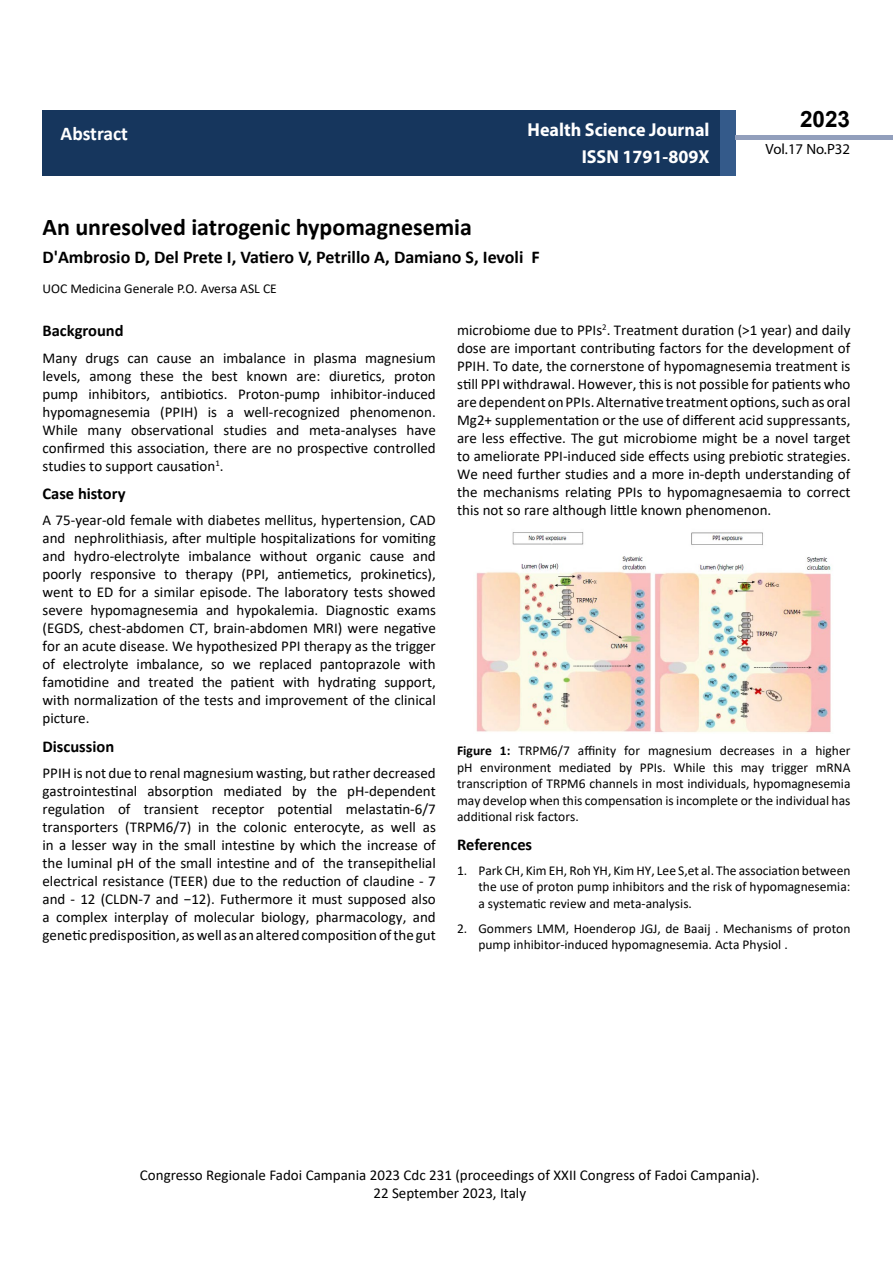
<style>
.page{position:relative;width:893px;height:1263px;background:#fff}
.page>*{position:absolute;margin:0;border:0;box-sizing:border-box;transform-origin:0 0}
.t1{font:700 24px "Calibri";color:#000}
.t2{font:700 22.5px "Arial";color:#000}
.t3{font:700 19.5px "Calibri";color:#fff}
.t4{font:700 18.75px/27.2px "Myriad Pro";color:#fff;text-align:right;scale:.96 1}
.t5{font:700 18px "Calibri";color:#000}
.t6{font:700 16.5px "Calibri";color:#000}
.t7{font:15px/18px "Calibri";color:#000;text-align:justify}
.t8{font:14.85px "Myriad Pro";color:#000}
.t9{font:13.5px/16.5px "Calibri";color:#000;text-align:justify}
.s1{font-weight:700}
</style>
<div class="page">
<img style="left:476px;top:532px;width:355px;height:201px">
<div style="left:43px;top:110px;width:678px;height:66px;background:#16365d"></div>
<div style="left:720px;top:110px;width:16px;height:66px;background:#345a8a"></div>
<div style="left:736px;top:135px;width:157px;height:5px;background:#929fbc"></div>
<h3 class="t3" style="left:61px;top:120px;width:69px">Abstract</h3>
<p class="t4" style="left:528px;top:116px;width:191px">Health Science Journal<br>ISSN 1791-809X</p>
<h1 class="t1" style="left:43px;top:210px;width:431px">An unresolved iatrogenic hypomagnesemia</h1>
<p class="t5" style="left:43px;top:244px;width:499px">D'Ambrosio D, Del Prete I, Vatiero V, Petrillo A, Damiano S, Ievoli F</p>
<p class="t9" style="left:43px;top:280px;width:236px">UOC Medicina Generale P.O. Aversa ASL CE</p>
<h2 class="t2" style="left:800px;top:104px;width:52px">2023</h2>
<p class="t8" style="left:766px;top:140px;width:86px">Vol.17 No.P32</p>
<p class="t6" style="left:43px;top:319px;width:83px">Background</p>
<p class="t7" style="left:43px;top:348px;width:395px">Many drugs can cause an imbalance in plasma magnesium levels, among these the best known are: diuretics, proton pump inhibitors, antibiotics. Proton-pump inhibitor-induced hypomagnesemia (PPIH) is a well-recognized phenomenon.<br>While many observational studies and meta-analyses have confirmed this association, there are no prospective controlled studies to support causation<sup>1</sup>.</p>
<p class="t6" style="left:43px;top:482px;width:84px">Case history</p>
<p class="t7" style="left:43px;top:511px;width:395px">A 75-year-old female with diabetes mellitus, hypertension, CAD and nephrolithiasis, after multiple hospitalizations for vomiting and hydro-electrolyte imbalance without organic cause and poorly responsive to therapy (PPI, antiemetics, prokinetics), went to ED for a similar episode. The laboratory tests showed severe hypomagnesemia and hypokalemia. Diagnostic exams (EGDS, chest-abdomen CT, brain-abdomen MRI) were negative for an acute disease. We hypothesized PPI therapy as the trigger of electrolyte imbalance, so we replaced pantoprazole with famotidine and treated the patient with hydrating support, with normalization of the tests and improvement of the clinical picture.</p>
<p class="t6" style="left:43px;top:734px;width:73px">Discussion</p>
<p class="t7" style="left:43px;top:764px;width:395px">PPIH is not due to renal magnesium wasting, but rather decreased gastrointestinal absorption mediated by the pH-dependent regulation of transient receptor potential melastatin-6/7 transporters (TRPM6/7) in the colonic enterocyte, as well as in a lesser way in the small intestine by which the increase of the luminal pH of the small intestine and of the transepithelial electrical resistance (TEER) due to the reduction of claudine - 7 and - 12 (CLDN-7 and −12). Futhermore it must supposed also a complex interplay of molecular biology, pharmacology, and genetic predisposition, as well as an altered composition of the gut</p>
<p class="t7" style="left:457px;top:321px;width:395px">microbiome due to PPIs<sup>2</sup>. Treatment duration (&gt;1 year) and daily dose are important contributing factors for the development of PPIH. To date, the cornerstone of hypomagnesemia treatment is still PPI withdrawal. However, this is not possible for patients who are dependent on PPIs. Alternative treatment options, such as oral Mg2+ supplementation or the use of different acid suppressants, are less effective. The gut microbiome might be a novel target to ameliorate PPI-induced side effects using prebiotic strategies.<br>We need further studies and a more in-depth understanding of the mechanisms relating PPIs to hypomagnesaemia to correct this not so rare although little known phenomenon.</p>
<p class="t9" style="left:457px;top:742px;width:395px"><span class="s1">Figure 1:</span> TRPM6/7 affinity for magnesium decreases in a higher pH environment mediated by PPIs. While this may trigger mRNA transcription of TRPM6 channels in most individuals, hypomagnesemia may develop when this compensation is incomplete or the individual has additional risk factors.</p>
<p class="t6" style="left:457px;top:832px;width:77px">References</p>
<p class="t9" style="left:478px;top:861px;width:374px;text-indent:-21px">1. Park CH, Kim EH, Roh YH, Kim HY, Lee S,et al. The association between the use of proton pump inhibitors and the risk of hypomagnesemia: a systematic review and meta-analysis.</p>
<p class="t9" style="left:478px;top:919px;width:374px;text-indent:-21px">2. Gommers LMM, Hoenderop JGJ, de Baaij . Mechanisms of proton pump inhibitor-induced hypomagnesemia. Acta Physiol .</p>
<p class="t7" style="left:140px;top:1165px;width:621px;text-align:center">Congresso Regionale Fadoi Campania 2023 Cdc 231 (proceedings of XXII Congress of Fadoi Campania).<br>22 September 2023, Italy</p>
</div>
